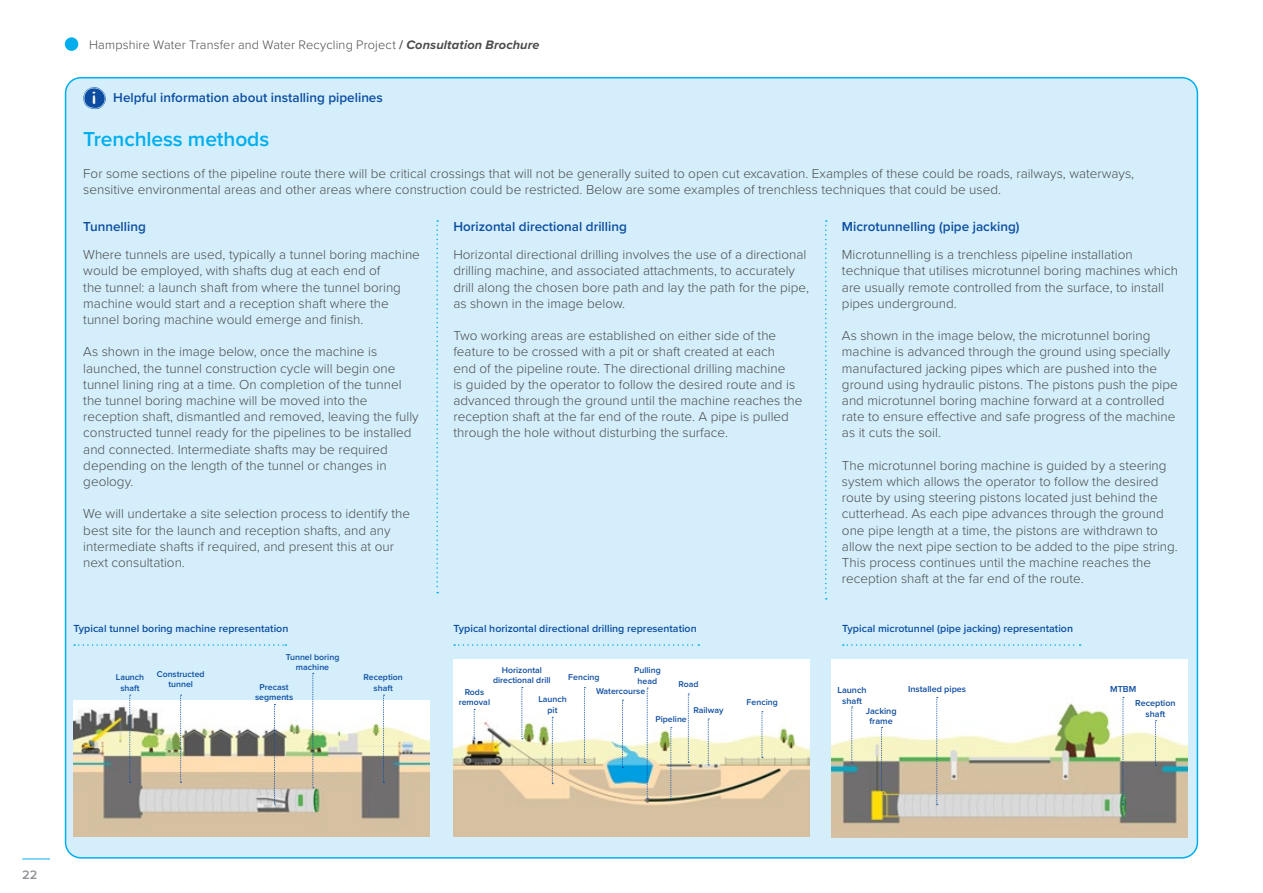
<style>
.page{position:relative;width:1263px;height:893px;background:#fff}
.page>*{position:absolute;margin:0;border:0;box-sizing:border-box;transform-origin:0 0}
.t1{font:600 21px "Proxima Nova";letter-spacing:-.005em;color:#00aeef}
.t2{font:300 13.5px/16.2px "Proxima Nova";color:#4b4c4d}
.t3{font:600 13.5px "Proxima Nova";color:#0d4da1}
.t4{font:300 12.75px "Proxima Nova";letter-spacing:.01em;color:#4b4c4d}
.t5{font:600 12.75px "Proxima Nova";color:#919396}
.t6{font:600 10.65px "Proxima Nova";color:#0d4da1}
.t7{font:600 9px/10.8px "Proxima Nova";color:#0d4da1;text-align:center}
.t8{font:600 8.7px/10.5px "Proxima Nova";color:#0d4da1;text-align:center}
.s1{font-weight:600}
.s2{font-weight:700;font-style:italic}
.s3{font-family:"Hand Of Sean Demo";font-weight:400;font-size:16.5px;color:#fff}
</style>
<div class="page">
<div style="left:65px;top:37px;width:13px;height:14px;background:#00aeef;border-radius:50%"></div>
<svg style="left:22px;top:859px;width:28px;height:1px"></svg>
<div style="left:66px;top:78px;width:1131px;height:780px;background:#d4effb;border-radius:15px"></div>
<div style="left:453px;top:659px;width:356px;height:178px;background:#fff"></div>
<div style="left:831px;top:659px;width:356px;height:178px;background:#fff"></div>
<svg style="left:83px;top:87px;width:23px;height:22px"></svg>
<svg style="left:436px;top:220px;width:2px;height:373px"></svg>
<svg style="left:825px;top:220px;width:2px;height:380px"></svg>
<img style="left:73px;top:700px;width:356px;height:137px">
<svg style="left:74px;top:644px;width:212px;height:2px"></svg>
<svg style="left:130px;top:695px;width:1px;height:88px"></svg>
<svg style="left:383px;top:695px;width:1px;height:88px"></svg>
<svg style="left:274px;top:704px;width:1px;height:101px"></svg>
<svg style="left:313px;top:673px;width:1px;height:115px"></svg>
<svg style="left:180px;top:695px;width:2px;height:88px"></svg>
<img style="left:453px;top:699px;width:356px;height:138px">
<svg style="left:474px;top:709px;width:1px;height:30px"></svg>
<svg style="left:552px;top:717px;width:1px;height:67px"></svg>
<svg style="left:584px;top:687px;width:1px;height:76px"></svg>
<svg style="left:622px;top:700px;width:1px;height:68px"></svg>
<svg style="left:671px;top:727px;width:1px;height:72px"></svg>
<svg style="left:688px;top:694px;width:1px;height:69px"></svg>
<svg style="left:708px;top:719px;width:1px;height:47px"></svg>
<svg style="left:762px;top:711px;width:1px;height:47px"></svg>
<svg style="left:647px;top:688px;width:1px;height:111px"></svg>
<svg style="left:522px;top:687px;width:1px;height:52px"></svg>
<img style="left:831px;top:697px;width:356px;height:140px">
<svg style="left:851px;top:707px;width:2px;height:57px"></svg>
<svg style="left:936px;top:697px;width:2px;height:108px"></svg>
<svg style="left:1123px;top:697px;width:1px;height:108px"></svg>
<svg style="left:881px;top:727px;width:1px;height:64px"></svg>
<svg style="left:1155px;top:720px;width:1px;height:46px"></svg>
<svg style="left:454px;top:644px;width:245px;height:2px"></svg>
<svg style="left:843px;top:644px;width:237px;height:2px"></svg>
<p class="t4" style="left:89px;top:35px;width:452px">Hampshire Water Transfer and Water Recycling Project <span class="s1">/</span> <span class="s2">Consultation Brochure</span></p>
<p class="t3" style="left:92px;top:88px;width:292px"><span class="s3">i</span> Helpful information about installing pipelines</p>
<h1 class="t1" style="left:83px;top:123px;width:187px">Trenchless methods</h1>
<p class="t2" style="left:83px;top:165px;width:1052px">For some sections of the pipeline route there will be critical crossings that will not be generally suited to open cut excavation. Examples of these could be roads, railways, waterways, sensitive environmental areas and other areas where construction could be restricted. Below are some examples of trenchless techniques that could be used.</p>
<p class="t3" style="left:83px;top:217px;width:64px">Tunnelling</p>
<p class="t2" style="left:83px;top:246px;width:338px">Where tunnels are used, typically a tunnel boring machine would be employed, with shafts dug at each end of<br>the tunnel: a launch shaft from where the tunnel boring machine would start and a reception shaft where the tunnel boring machine would emerge and finish.</p>
<p class="t2" style="left:83px;top:343px;width:337px">As shown in the image below, once the machine is launched, the tunnel construction cycle will begin one tunnel lining ring at a time. On completion of the tunnel the tunnel boring machine will be moved into the reception shaft, dismantled and removed, leaving the fully constructed tunnel ready for the pipelines to be installed and connected. Intermediate shafts may be required depending on the length of the tunnel or changes in geology.</p>
<p class="t2" style="left:83px;top:505px;width:328px">We will undertake a site selection process to identify the best site for the launch and reception shafts, and any intermediate shafts if required, and present this at our next consultation.</p>
<p class="t3" style="left:453px;top:217px;width:175px">Horizontal directional drilling</p>
<p class="t2" style="left:453px;top:246px;width:357px">Horizontal directional drilling involves the use of a directional drilling machine, and associated attachments, to accurately drill along the chosen bore path and lay the path for the pipe, as shown in the image below.</p>
<p class="t2" style="left:453px;top:327px;width:351px">Two working areas are established on either side of the feature to be crossed with a pit or shaft created at each<br>end of the pipeline route. The directional drilling machine<br>is guided by the operator to follow the desired route and is advanced through the ground until the machine reaches the reception shaft at the far end of the route. A pipe is pulled through the hole without disturbing the surface.</p>
<p class="t3" style="left:842px;top:217px;width:179px">Microtunnelling (pipe jacking)</p>
<p class="t2" style="left:842px;top:246px;width:338px">Microtunnelling is a trenchless pipeline installation technique that utilises microtunnel boring machines which are usually remote controlled from the surface, to install pipes underground.</p>
<p class="t2" style="left:842px;top:327px;width:337px">As shown in the image below, the microtunnel boring machine is advanced through the ground using specially manufactured jacking pipes which are pushed into the ground using hydraulic pistons. The pistons push the pipe and microtunnel boring machine forward at a controlled rate to ensure effective and safe progress of the machine as it cuts the soil.</p>
<p class="t2" style="left:842px;top:456px;width:337px">The microtunnel boring machine is guided by a steering system which allows the operator to follow the desired route by using steering pistons located just behind the cutterhead. As each pipe advances through the ground one pipe length at a time, the pistons are withdrawn to allow the next pipe section to be added to the pipe string.<br>This process continues until the machine reaches the reception shaft at the far end of the route.</p>
<p class="t6" style="left:73px;top:621px;width:216px">Typical tunnel boring machine representation</p>
<p class="t6" style="left:453px;top:621px;width:245px">Typical horizontal directional drilling representation</p>
<p class="t6" style="left:842px;top:621px;width:232px">Typical microtunnel (pipe jacking) representation</p>
<p class="t8" style="left:286px;top:651px;width:55px">Tunnel boring machine</p>
<p class="t8" style="left:157px;top:668px;width:49px">Constructed tunnel</p>
<p class="t8" style="left:116px;top:672px;width:30px">Launch shaft</p>
<p class="t8" style="left:364px;top:672px;width:41px">Reception</p>
<p class="t8" style="left:260px;top:681px;width:31px">Precast</p>
<p class="t8" style="left:374px;top:682px;width:21px">shaft</p>
<p class="t8" style="left:255px;top:692px;width:40px">segments</p>
<p class="t8" style="left:493px;top:664px;width:59px">Horizontal directional drill</p>
<p class="t8" style="left:634px;top:665px;width:28px">Pulling head</p>
<p class="t8" style="left:596px;top:669px;width:51px;line-height:14.5px;text-align:left;text-indent:-28px">Fencing<br>Watercourse</p>
<p class="t8" style="left:679px;top:679px;width:21px">Road</p>
<p class="t8" style="left:693px;top:704px;width:31px">Railway</p>
<p class="t8" style="left:459px;top:686px;width:33px">Rods removal</p>
<p class="t8" style="left:538px;top:694px;width:30px">Launch pit</p>
<p class="t8" style="left:655px;top:713px;width:33px">Pipeline</p>
<p class="t8" style="left:747px;top:697px;width:33px">Fencing</p>
<p class="t7" style="left:837px;top:684px;width:31px">Launch shaft</p>
<p class="t7" style="left:908px;top:683px;width:60px">Installed pipes</p>
<p class="t7" style="left:1110px;top:683px;width:28px">MTBM</p>
<p class="t7" style="left:866px;top:705px;width:32px">Jacking frame</p>
<p class="t7" style="left:1135px;top:698px;width:42px">Reception shaft</p>
<p class="t5" style="left:22px;top:866px;width:17px">22</p>
</div>
